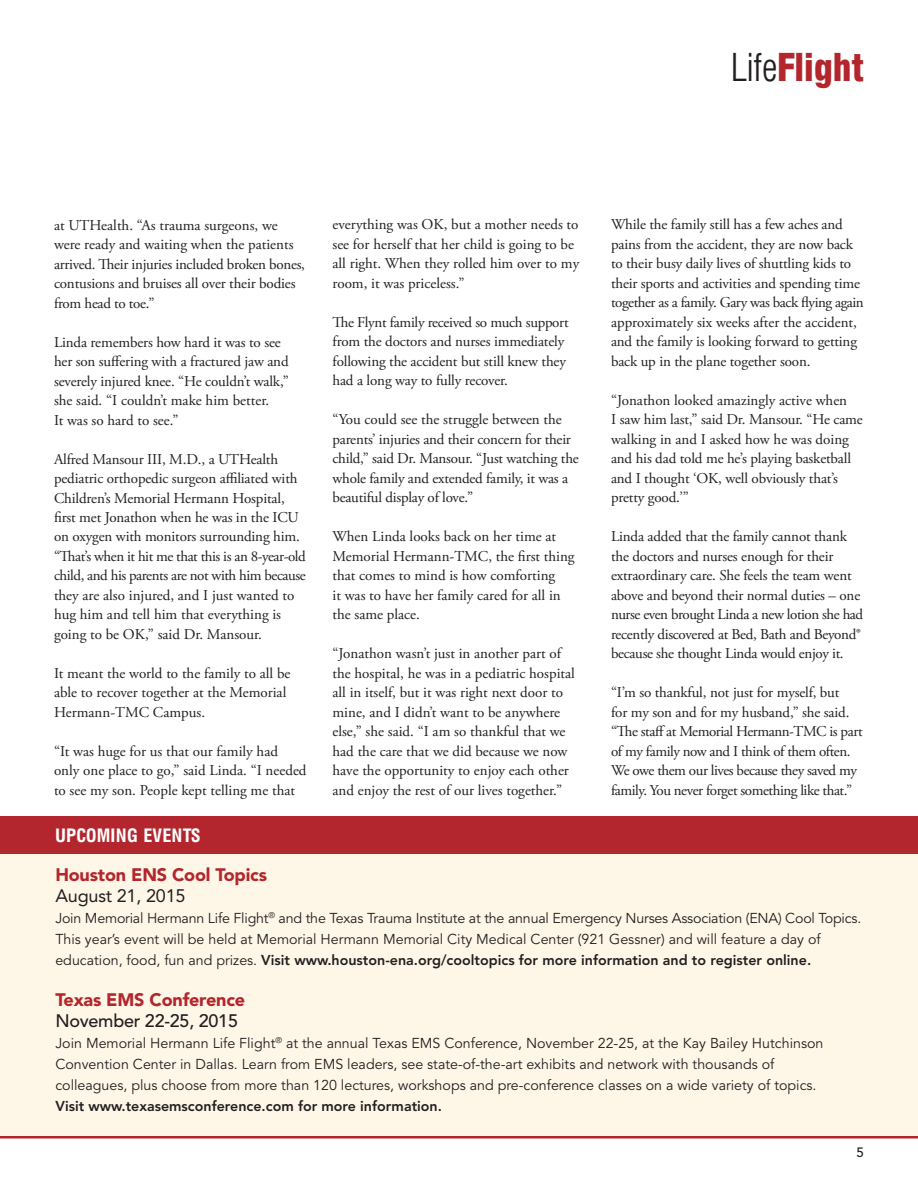
<style>
.page{position:relative;width:918px;height:1188px;background:#fff}
.page>*{position:absolute;margin:0;border:0;box-sizing:border-box;transform-origin:0 0}
.t1{font:900 condensed 37.5px "AT Triumvirate";color:#b3262d}
.t2{font:900 18px "Avenir";letter-spacing:-.01em;color:#b3262d}
.t3{font:500 18px "Avenir";letter-spacing:-.015em;color:#231f20}
.t4{font:700 condensed 18px "AT Triumvirate";letter-spacing:.01em;color:#fff}
.t5{font:18px "Avenir";letter-spacing:-.01em;color:#231f20}
.t6{font:15px/19.5px "Adobe Garamond Pro";letter-spacing:-.01em;color:#231f20}
.t7{font:15px/19.5px "Adobe Garamond Pro";letter-spacing:-.03em;color:#231f20}
.t8{font:14.25px/21px "Avenir";color:#231f20}
.t9{font:800 14.25px "Avenir";color:#231f20}
.t10{font:500 13.5px "Avenir";color:#231f20}
.s1{font-weight:300;color:#231f20}
.s2{font-weight:800}
</style>
<div class="page">
<hr style="left:0;top:1134px;width:918px;height:4px;background:#b3262d">
<div style="left:0;top:840px;width:918px;height:296px;background:#fef6e7"></div>
<div style="left:0;top:816px;width:918px;height:38px;background:#b3262d"></div>
<h1 class="t1" style="left:731px;top:42px;width:135px"><span class="s1">Life</span>Flight</h1>
<p class="t6" style="left:54px;top:216px;width:252px">at UTHealth. “As trauma surgeons, we were ready and waiting when the patients arrived. Their injuries included broken bones, contusions and bruises all over their bodies from head to toe.”</p>
<p class="t6" style="left:54px;top:333px;width:236px">Linda remembers how hard it was to see her son suffering with a fractured jaw and severely injured knee. “He couldn’t walk,” she said. “I couldn’t make him better.<br>It was so hard to see.”</p>
<p class="t6" style="left:54px;top:450px;width:253px">Alfred Mansour III, M.D., a UTHealth pediatric orthopedic surgeon affiliated with Children’s Memorial Hermann Hospital, first met Jonathon when he was in the ICU on oxygen with monitors surrounding him. “That’s when it hit me that this is an 8-year-old child, and his parents are not with him because they are also injured, and I just wanted to hug him and tell him that everything is going to be OK,” said Dr. Mansour.</p>
<p class="t6" style="left:54px;top:664px;width:238px">It meant the world to the family to all be able to recover together at the Memorial<br>Hermann-TMC Campus.</p>
<p class="t6" style="left:54px;top:742px;width:254px">“It was huge for us that our family had only one place to go,” said Linda. “I needed to see my son. People kept telling me that</p>
<p class="t4" style="left:55px;top:823px;width:147px">UPCOMING EVENTS</p>
<p class="t6" style="left:333px;top:216px;width:248px">everything was OK, but a mother needs to see for herself that her child is going to be all right. When they rolled him over to my room, it was priceless.”</p>
<p class="t6" style="left:333px;top:313px;width:238px">The Flynt family received so much support from the doctors and nurses immediately following the accident but still knew they had a long way to fully recover.</p>
<p class="t6" style="left:333px;top:411px;width:248px">“You could see the struggle between the parents’ injuries and their concern for their child,” said Dr. Mansour. “Just watching the whole family and extended family, it was a beautiful display of love.”</p>
<p class="t6" style="left:333px;top:528px;width:244px">When Linda looks back on her time at<br>Memorial Hermann-TMC, the first thing that comes to mind is how comforting<br>it was to have her family cared for all in the same place.</p>
<p class="t6" style="left:333px;top:645px;width:244px">“Jonathon wasn’t just in another part of the hospital, he was in a pediatric hospital all in itself, but it was right next door to mine, and I didn’t want to be anywhere else,” she said. “I am so thankful that we had the care that we did because we now have the opportunity to enjoy each other and enjoy the rest of our lives together.”</p>
<p class="t6" style="left:611px;top:216px;width:254px">While the family still has a few aches and pains from the accident, they are now back to their busy daily lives of shuttling kids to their sports and activities and spending time together as a family. Gary was back flying again approximately six weeks after the accident, and the family is looking forward to getting back up in the plane together soon.</p>
<p class="t6" style="left:611px;top:391px;width:253px">“Jonathon looked amazingly active when<br>I saw him last,” said Dr. Mansour. “He came walking in and I asked how he was doing and his dad told me he’s playing basketball and I thought ‘OK, well obviously that’s pretty good.’”</p>
<p class="t6" style="left:611px;top:528px;width:254px">Linda added that the family cannot thank the doctors and nurses enough for their extraordinary care. She feels the team went above and beyond their normal duties – one nurse even brought Linda a new lotion she had recently discovered at Bed, Bath and Beyond® because she thought Linda would enjoy it.</p>
<p class="t7" style="left:611px;top:684px;width:253px">“I’m so thankful, not just for myself, but<br>for my son and for my husband,” she said. “The staff at Memorial Hermann-TMC is part of my family now and I think of them often.<br>We owe them our lives because they saved my family. You never forget something like that.”</p>
<p class="t2" style="left:55px;top:864px;width:213px">Houston ENS Cool Topics</p>
<p class="t5" style="left:55px;top:885px;width:132px">August 21, 2015</p>
<p class="t8" style="left:55px;top:908px;width:807px">Join Memorial Hermann Life Flight<sup>®</sup> and the Texas Trauma Institute at the annual Emergency Nurses Association (ENA) Cool Topics.<br>This year’s event will be held at Memorial Hermann Memorial City Medical Center (921 Gessner) and will feature a day of education, food, fun and prizes. <span class="s2">Visit www.houston-ena.org/cooltopics for more information and to register online.</span></p>
<p class="t2" style="left:55px;top:988px;width:191px">Texas EMS Conference</p>
<p class="t3" style="left:55px;top:1010px;width:184px">November 22-25, 2015</p>
<p class="t8" style="left:55px;top:1033px;width:770px">Join Memorial Hermann Life Flight<sup>®</sup> at the annual Texas EMS Conference, November 22-25, at the Kay Bailey Hutchinson<br>Convention Center in Dallas. Learn from EMS leaders, see state-of-the-art exhibits and network with thousands of colleagues, plus choose from more than 120 lectures, workshops and pre-conference classes on a wide variety of topics.</p>
<p class="t9" style="left:55px;top:1097px;width:388px">Visit www.texasemsconference.com for more information.</p>
<p class="t10" style="left:856px;top:1145px;width:9px">5</p>
</div>
